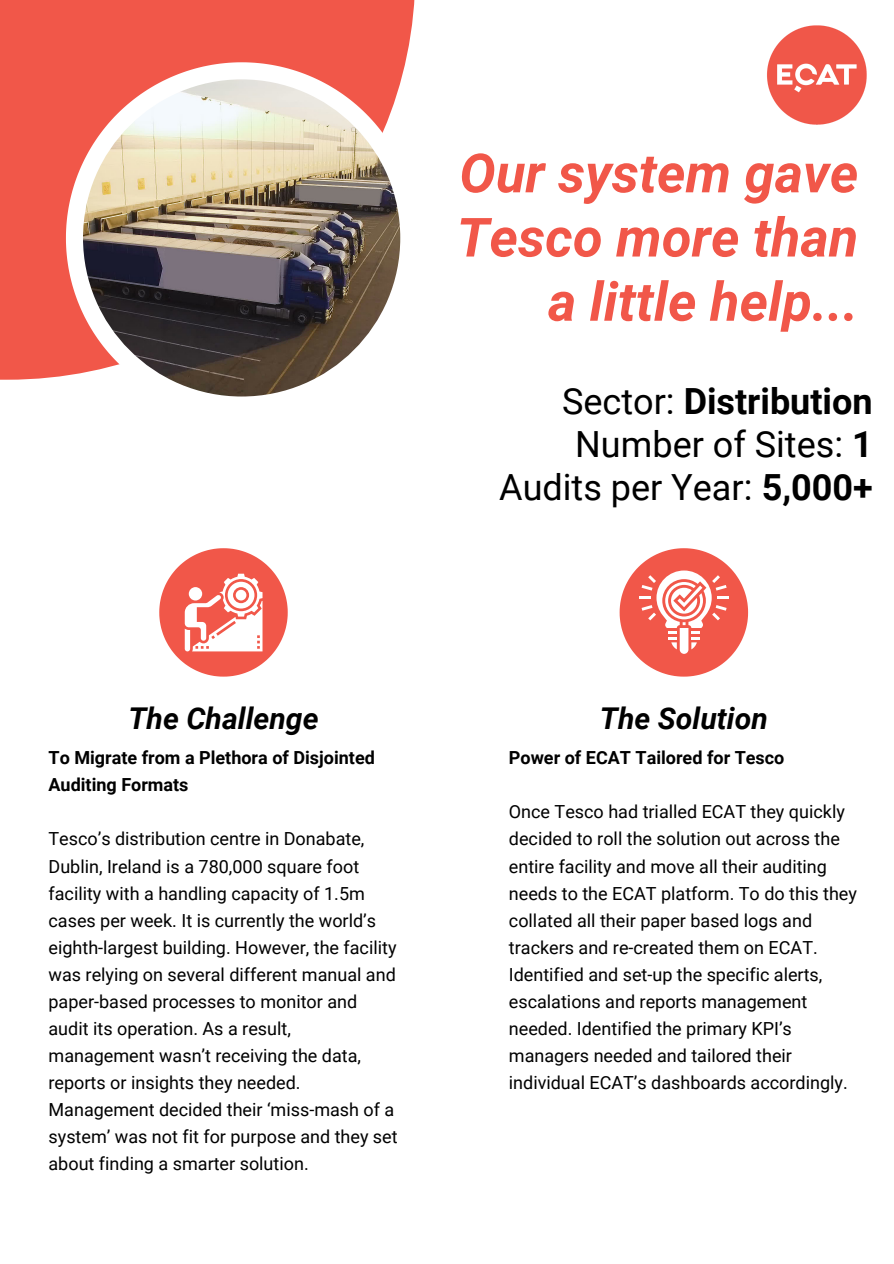
<style>
.page{position:relative;width:894px;height:1264px;background:#fff}
.page>*{position:absolute;margin:0;border:0;box-sizing:border-box;transform-origin:0 0}
.t1{font:italic 700 54px/64.2px "Roboto";color:#f15749;text-align:right}
.t2{font:36px "Roboto";color:#000}
.t3{font:700 36px "Roboto";color:#000}
.t4{font:italic 700 30px "Roboto";color:#000}
.t5{font:18px/27px "Roboto";color:#000}
.t6{font:700 18px/27px "Roboto";color:#000}
.s1{font-weight:400}
.s2{font-weight:700}
</style>
<div class="page">
<div style="left:0;top:0;width:415px;height:380px;background:#f15749"></div>
<svg style="left:66px;top:62px;width:349px;height:335px"></svg>
<img style="left:83px;top:79px;width:317px;height:317px;border-radius:50%">
<svg style="left:159px;top:548px;width:128px;height:128px"></svg>
<img style="left:767px;top:25px;width:100px;height:100px">
<svg style="left:619px;top:548px;width:128px;height:128px"></svg>
<p class="t1" style="left:456px;top:142px;width:403px">Our system gave<br>Tesco more than a little help...</p>
<p class="t3" style="left:562px;top:380px;width:312px"><span class="s1">Sector:</span> Distribution</p>
<p class="t2" style="left:575px;top:423px;width:299px">Number of Sites: <span class="s2">1</span></p>
<p class="t2" style="left:499px;top:466px;width:375px">Audits per Year: <span class="s2">5,000+</span></p>
<p class="t4" style="left:128px;top:701px;width:192px">The Challenge</p>
<p class="t6" style="left:48px;top:744px;width:328px">To Migrate from a Plethora of Disjointed<br>Auditing Formats</p>
<p class="t5" style="left:48px;top:825px;width:350px">Tesco’s distribution centre in Donabate, Dublin, Ireland is a 780,000 square foot facility with a handling capacity of 1.5m cases per week. It is currently the world’s eighth-largest building. However, the facility was relying on several different manual and paper-based processes to monitor and audit its operation. As a result, management wasn’t receiving the data, reports or insights they needed.<br>Management decided their ‘miss-mash of a system’ was not fit for purpose and they set about finding a smarter solution.</p>
<p class="t4" style="left:599px;top:701px;width:169px">The Solution</p>
<p class="t6" style="left:508px;top:744px;width:277px">Power of ECAT Tailored for Tesco</p>
<p class="t5" style="left:508px;top:798px;width:349px">Once Tesco had trialled ECAT they quickly decided to roll the solution out across the entire facility and move all their auditing needs to the ECAT platform. To do this they collated all their paper based logs and trackers and re-created them on ECAT.<br>Identified and set-up the specific alerts, escalations and reports management needed. Identified the primary KPI’s managers needed and tailored their individual ECAT’s dashboards accordingly.</p>
</div>
